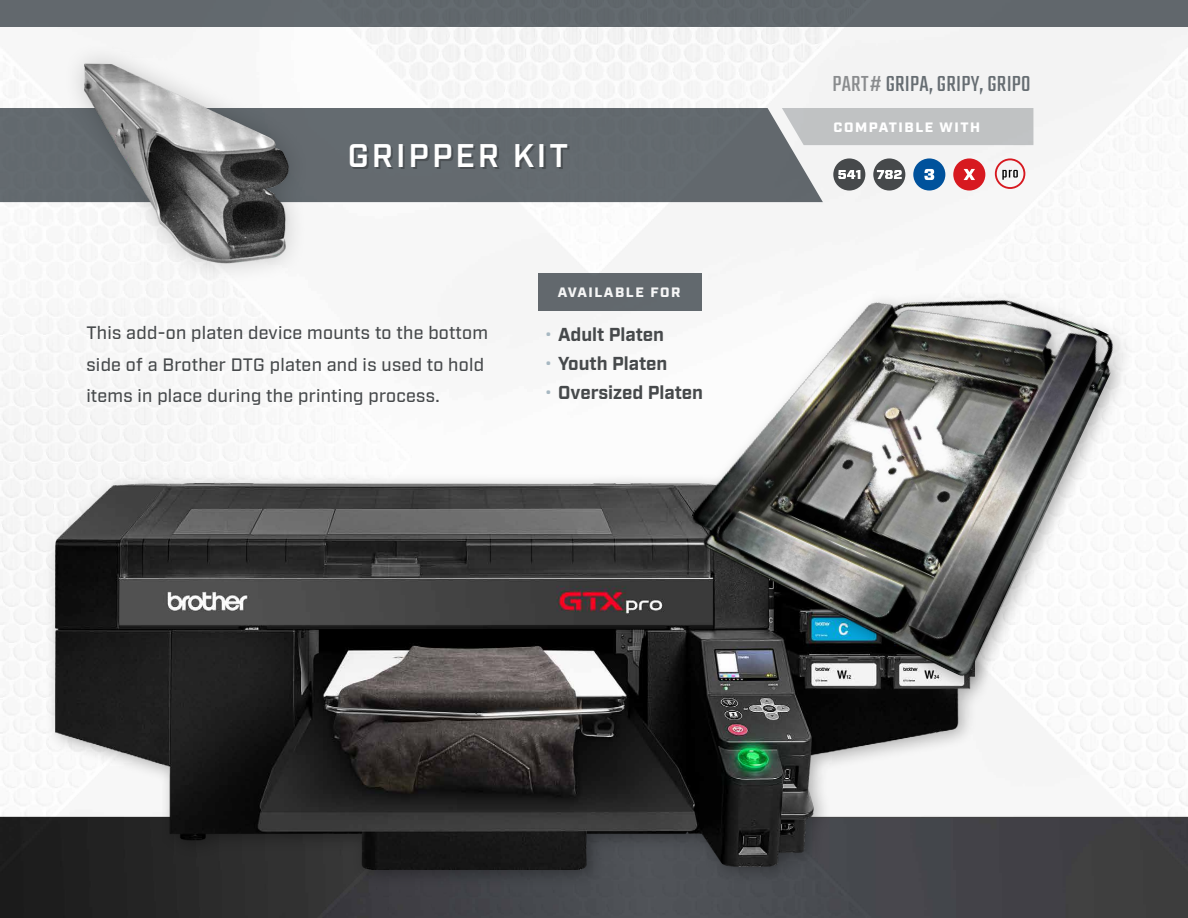
<style>
.page{position:relative;width:1188px;height:918px;background:#fff}
.page>*{position:absolute;margin:0;border:0;box-sizing:border-box;transform-origin:0 0}
.t1{font:600 32.7px "Industry";letter-spacing:.09em;color:#fff}
.t2{font:24px "Teko";letter-spacing:.01em;color:#666d72}
.t3{font:700 18.75px "Industry";color:#46494b}
.t4{font:500 18px/31.5px "Industry";letter-spacing:.015em;color:#46494b}
.t5{font:900 13.65px "Industry";letter-spacing:.11em;color:#fff;scale:1.05 1}
.s1{font-weight:500;color:#a7b8c2}
.s2{color:#8a8c8e}
</style>
<div class="page">
<img style="left:0;top:27px;width:1188px;height:891px">
<div style="left:0;top:0;width:1188px;height:27px;background:#62686d"></div>
<div style="left:0;top:108px;width:823px;height:94px;background:#646a6f"></div>
<div style="left:352px;top:146px;width:217px;height:23px;background:#000;opacity:.25"></div>
<div style="left:538px;top:273px;width:163px;height:37px;background:#666d72"></div>
<div style="left:63px;top:42px;width:247px;height:243px;background:#000;opacity:.2"></div>
<img style="left:85px;top:64px;width:204px;height:207px">
<div style="left:782px;top:108px;width:251px;height:37px;background:#c0c2c3"></div>
<div style="left:953px;top:158px;width:32px;height:33px;background:#d71920;border-radius:50%"></div>
<svg style="left:964px;top:169px;width:11px;height:11px"></svg>
<div style="left:873px;top:158px;width:32px;height:33px;background:#46494b;border-radius:50%"></div>
<svg style="left:877px;top:170px;width:25px;height:9px"></svg>
<div style="left:833px;top:158px;width:32px;height:33px;background:#46494b;border-radius:50%"></div>
<svg style="left:838px;top:170px;width:22px;height:9px"></svg>
<div style="left:913px;top:158px;width:32px;height:33px;background:#00529c;border-radius:50%"></div>
<svg style="left:924px;top:169px;width:10px;height:11px"></svg>
<div style="left:995px;top:158px;width:30px;height:31px;border:2px solid #d71920;border-radius:50%"></div>
<svg style="left:1002px;top:170px;width:16px;height:10px"></svg>
<div style="left:45px;top:472px;width:948px;height:417px;background:#000;opacity:.3"></div>
<img style="left:55px;top:482px;width:919px;height:387px">
<div style="left:683px;top:290px;width:450px;height:404px;background:#000;opacity:.3"></div>
<img style="left:678px;top:207px;width:447px;height:472px">
<h1 class="t1" style="left:348px;top:136px;width:222px">GRIPPER KIT</h1>
<p class="t4" style="left:86px;top:318px;width:403px">This add-on platen device mounts to the bottom side of a Brother DTG platen and is used to hold items in place during the printing process.</p>
<p class="t5" style="left:558px;top:284px;width:118px">AVAILABLE FOR</p>
<p class="t3" style="left:545px;top:323px;width:121px"><span class="s1">•</span> Adult Platen</p>
<p class="t3" style="left:545px;top:352px;width:124px"><span class="s1">•</span> Youth Platen</p>
<p class="t3" style="left:545px;top:382px;width:160px"><span class="s1">•</span> Oversized Platen</p>
<h2 class="t2" style="left:833px;top:71px;width:200px"><span class="s2">PART#</span> GRIPA, GRIPY, GRIPO</h2>
<p class="t5" style="left:834px;top:119px;width:141px">COMPATIBLE WITH</p>
</div>
